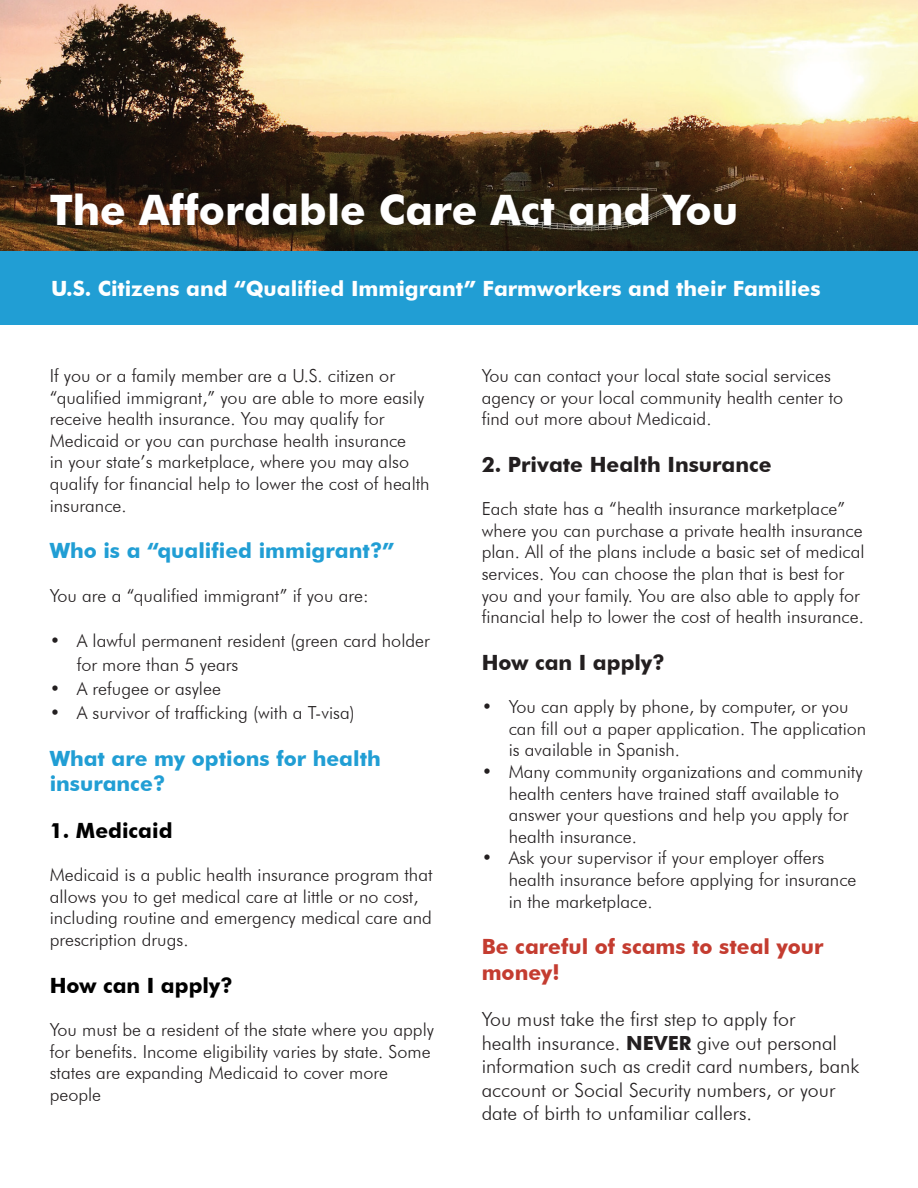
<style>
.page{position:relative;width:918px;height:1188px;background:#fff}
.page>*{position:absolute;margin:0;border:0;box-sizing:border-box;transform-origin:0 0}
.t1{font:700 42px "Futura BT";color:#fff}
.t2{font:700 21px/25.2px "Futura BT";color:#219ed4}
.t3{font:700 21px "Futura BT";color:#fff}
.h2_black{font:700 21px "Futura BT";color:#231f20}
.t4{font:700 21px/25.2px "Futura BT";color:#c43c30}
.h2_black-2{font:700 21px "Futura BT";color:#000}
.Paragraph_Style_1{font:300 19.5px/23.4px "Futura BT";color:#231f20}
.Paragraph_Style_1-2{font:300 18px/21.6px "Futura BT";color:#231f20}
.s1{font-weight:700}
</style>
<div class="page">
<img style="left:0;top:0;width:918px;height:251px">
<div style="left:0;top:252px;width:918px;height:73px;background:#219ed4"></div>
<p class="t1" style="left:50px;top:185px;width:690px">The Affordable Care Act and You</p>
<p class="t3" style="left:51px;top:276px;width:771px">U.S. Citizens and “Qualified Immigrant” Farmworkers and their Families</p>
<p class="Paragraph_Style_1-2" style="left:50px;top:365px;width:382px">If you or a family member are a U.S. citizen or “qualified immigrant,” you are able to more easily receive health insurance. You may qualify for Medicaid or you can purchase health insurance<br>in your state’s marketplace, where you may also qualify for financial help to lower the cost of health insurance.</p>
<p class="t2" style="left:50px;top:538px;width:346px">Who is a “qualified immigrant?”</p>
<p class="Paragraph_Style_1-2" style="left:50px;top:584px;width:320px">You are a “qualified immigrant” if you are:</p>
<p class="Paragraph_Style_1-2" style="left:77px;top:629px;width:355px;line-height:24px;text-indent:-27px">• A lawful permanent resident (green card holder for more than 5 years</p>
<p class="Paragraph_Style_1-2" style="left:50px;top:678px;width:173px">• A refugee or asylee</p>
<p class="Paragraph_Style_1-2" style="left:50px;top:702px;width:307px">• A survivor of trafficking (with a T-visa)</p>
<p class="t2" style="left:50px;top:746px;width:333px">What are my options for health insurance?</p>
<p class="h2_black-2" style="left:50px;top:818px;width:124px">1. Medicaid</p>
<p class="Paragraph_Style_1-2" style="left:50px;top:864px;width:384px">Medicaid is a public health insurance program that allows you to get medical care at little or no cost, including routine and emergency medical care and prescription drugs.</p>
<p class="h2_black-2" style="left:50px;top:973px;width:185px">How can I apply?</p>
<p class="Paragraph_Style_1-2" style="left:50px;top:1019px;width:386px">You must be a resident of the state where you apply for benefits. Income eligibility varies by state. Some states are expanding Medicaid to cover more people</p>
<p class="Paragraph_Style_1-2" style="left:482px;top:365px;width:363px">You can contact your local state social services agency or your local community health center to find out more about Medicaid.</p>
<p class="h2_black" style="left:482px;top:452px;width:291px">2. Private Health Insurance</p>
<p class="Paragraph_Style_1-2" style="left:482px;top:498px;width:384px">Each state has a “health insurance marketplace” where you can purchase a private health insurance plan. All of the plans include a basic set of medical services. You can choose the plan that is best for you and your family. You are also able to apply for financial help to lower the cost of health insurance.</p>
<p class="h2_black" style="left:482px;top:650px;width:185px">How can I apply?</p>
<p class="Paragraph_Style_1-2" style="left:509px;top:696px;width:359px;text-indent:-27px">• You can apply by phone, by computer, or you can fill out a paper application. The application is available in Spanish.</p>
<p class="Paragraph_Style_1-2" style="left:509px;top:761px;width:355px;text-indent:-27px">• Many community organizations and community health centers have trained staff available to answer your questions and help you apply for health insurance.</p>
<p class="Paragraph_Style_1-2" style="left:509px;top:847px;width:349px;text-indent:-27px">• Ask your supervisor if your employer offers health insurance before applying for insurance in the marketplace.</p>
<p class="t4" style="left:482px;top:934px;width:343px">Be careful of scams to steal your money!</p>
<p class="Paragraph_Style_1" style="left:482px;top:1008px;width:379px">You must take the first step to apply for<br>health insurance. <span class="s1">NEVER</span> give out personal information such as credit card numbers, bank account or Social Security numbers, or your date of birth to unfamiliar callers.</p>
</div>
